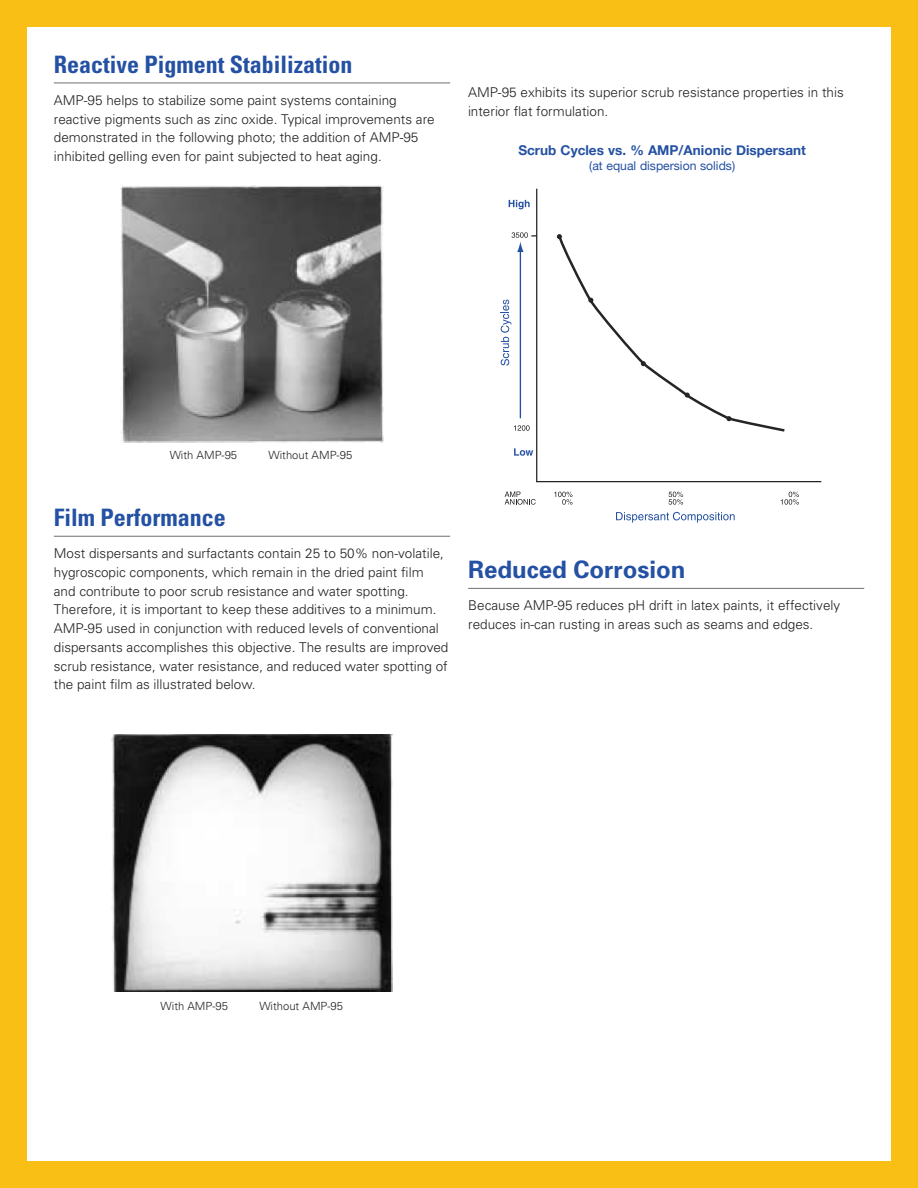
<style>
.page{position:relative;width:918px;height:1188px;background:#f9bf14}
.page>*{position:absolute;margin:0;border:0;box-sizing:border-box;transform-origin:0 0}
.Secondary_Subhead{font:700 condensed 24px "Univers";color:#2451a3}
.Secondary_Subhead-2{font:700 24px "Univers";color:#2451a3}
.Body_Copy{font:300 13.5px/18.8px "Univers";color:#231f20}
.t1{font:700 13.5px "Helvetica Neue";color:#2451a3}
.t2{font:12.15px "Helvetica Neue";color:#2451a3}
.t3{font:300 11.25px "Univers";color:#231f20}
</style>
<div class="page">
<div style="left:27px;top:27px;width:864px;height:1134px;background:#fff"></div>
<hr style="left:54px;top:83px;width:396px;height:1px;background:#6d6e6d">
<hr style="left:54px;top:536px;width:396px;height:1px;background:#6d6e6d">
<img style="left:121px;top:186px;width:262px;height:256px">
<img style="left:112px;top:734px;width:280px;height:257px">
<svg style="left:616px;top:512px;width:119px;height:11px"></svg>
<svg style="left:501px;top:300px;width:10px;height:66px"></svg>
<hr style="left:520px;top:250px;width:1px;height:168px;background:#2451a3">
<svg style="left:509px;top:200px;width:21px;height:9px"></svg>
<svg style="left:514px;top:448px;width:19px;height:8px"></svg>
<svg style="left:536px;top:188px;width:286px;height:295px"></svg>
<svg style="left:514px;top:425px;width:16px;height:6px"></svg>
<svg style="left:512px;top:232px;width:25px;height:20px"></svg>
<svg style="left:554px;top:492px;width:19px;height:13px"></svg>
<svg style="left:505px;top:492px;width:31px;height:13px"></svg>
<svg style="left:669px;top:492px;width:14px;height:13px"></svg>
<svg style="left:781px;top:492px;width:18px;height:13px"></svg>
<svg style="left:557px;top:233px;width:230px;height:200px"></svg>
<hr style="left:468px;top:588px;width:396px;height:1px;background:#6d6e6d">
<p class="Secondary_Subhead" style="left:54px;top:49px;width:300px">Reactive Pigment Stabilization</p>
<p class="Body_Copy" style="left:54px;top:90px;width:382px">AMP-95 helps to stabilize some paint systems containing reactive pigments such as zinc oxide. Typical improvements are demonstrated in the following photo; the addition of AMP-95 inhibited gelling even for paint subjected to heat aging.</p>
<p class="Body_Copy" style="left:468px;top:83px;width:377px">AMP-95 exhibits its superior scrub resistance properties in this interior flat formulation.</p>
<p class="t1" style="left:518px;top:140px;width:289px">Scrub Cycles vs. % AMP/Anionic Dispersant</p>
<p class="t2" style="left:589px;top:157px;width:147px">(at equal dispersion solids)</p>
<p class="t3" style="left:170px;top:448px;width:69px">With AMP-95</p>
<p class="t3" style="left:269px;top:448px;width:85px">Without AMP-95</p>
<p class="Secondary_Subhead" style="left:54px;top:503px;width:173px">Film Performance</p>
<p class="Body_Copy" style="left:54px;top:544px;width:396px">Most dispersants and surfactants contain 25 to 50% non-volatile, hygroscopic components, which remain in the dried paint film and contribute to poor scrub resistance and water spotting.<br>Therefore, it is important to keep these additives to a minimum.<br>AMP-95 used in conjunction with reduced levels of conventional dispersants accomplishes this objective. The results are improved scrub resistance, water resistance, and reduced water spotting of the paint film as illustrated below.</p>
<p class="Secondary_Subhead-2" style="left:468px;top:555px;width:219px">Reduced Corrosion</p>
<p class="Body_Copy" style="left:468px;top:596px;width:374px">Because AMP-95 reduces pH drift in latex paints, it effectively reduces in-can rusting in areas such as seams and edges.</p>
<p class="t3" style="left:161px;top:999px;width:69px">With AMP-95</p>
<p class="t3" style="left:259px;top:999px;width:85px">Without AMP-95</p>
</div>
